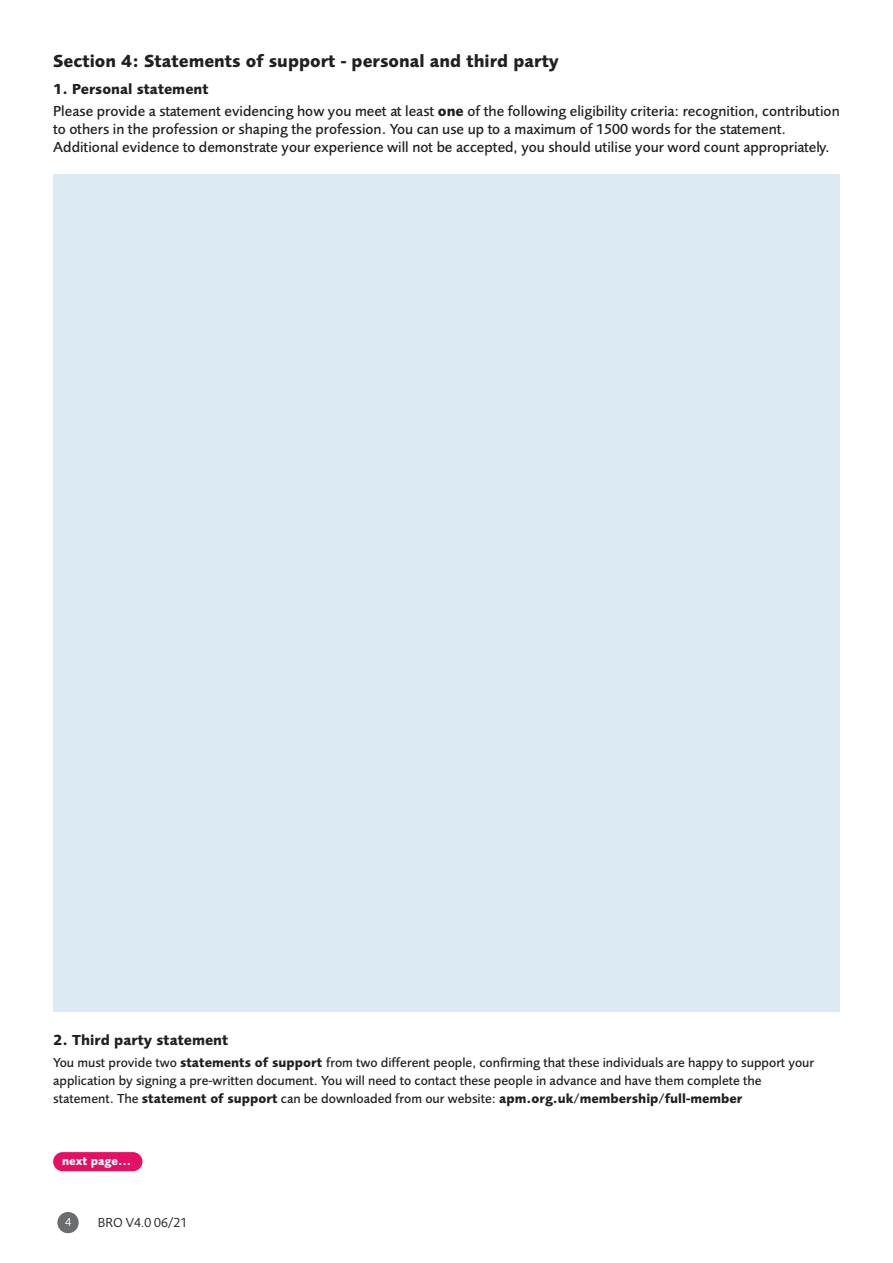
<style>
.page{position:relative;width:893px;height:1263px;background:#fff}
.page>*{position:absolute;margin:0;border:0;box-sizing:border-box;transform-origin:0 0}
.t1{font:700 18px "Foundry Sans";color:#231f20}
.t2{font:500 15px/22.2px "Foundry Sans";color:#231f20}
.t3{font:700 15px "Foundry Sans";color:#231f20}
.t4{font:500 13.5px/18px "Foundry Sans";color:#231f20}
.t5{font:13.5px "Foundry Sans";color:#231f20}
.t6{font:700 12px "Foundry Sans";color:#fff}
.t7{font:12px "Foundry Sans";color:#fff}
.s1{font-weight:700}
</style>
<div class="page">
<div style="left:53px;top:1152px;width:89px;height:19px;background:#e50f63;border-radius:10px"></div>
<div style="left:57px;top:1212px;width:22px;height:21px;background:#6c6d70;border-radius:50%"></div>
<div style="left:53px;top:174px;width:787px;height:838px;background:#dae9f2"></div>
<p class="t1" style="left:53px;top:50px;width:507px">Section 4: Statements of support - personal and third party</p>
<p class="t2" style="left:53px;top:78px;width:788px"><span class="s1">1. Personal statement<br></span>Please provide a statement evidencing how you meet at least <span class="s1">one</span> of the following eligibility criteria: recognition, contribution</p>
<p class="t2" style="left:53px;top:120px;width:778px;line-height:18px">to others in the profession or shaping the profession. You can use up to a maximum of 1500 words for the statement.<br>Additional evidence to demonstrate your experience will not be accepted, you should utilise your word count appropriately.</p>
<p class="t3" style="left:53px;top:1031px;width:177px">2. Third party statement</p>
<p class="t4" style="left:53px;top:1053px;width:763px">You must provide two <span class="s1">statements of support</span> from two different people, confirming that these individuals are happy to support your application by signing a pre-written document. You will need to contact these people in advance and have them complete the statement. The <span class="s1">statement of support</span> can be downloaded from our website: <span class="s1">apm.org.uk/membership/full-member</span></p>
<p class="t6" style="left:62px;top:1154px;width:71px">next page...</p>
<p class="t7" style="left:65px;top:1215px;width:8px">4</p>
<p class="t5" style="left:98px;top:1215px;width:91px">BRO V4.0 06/21</p>
</div>
